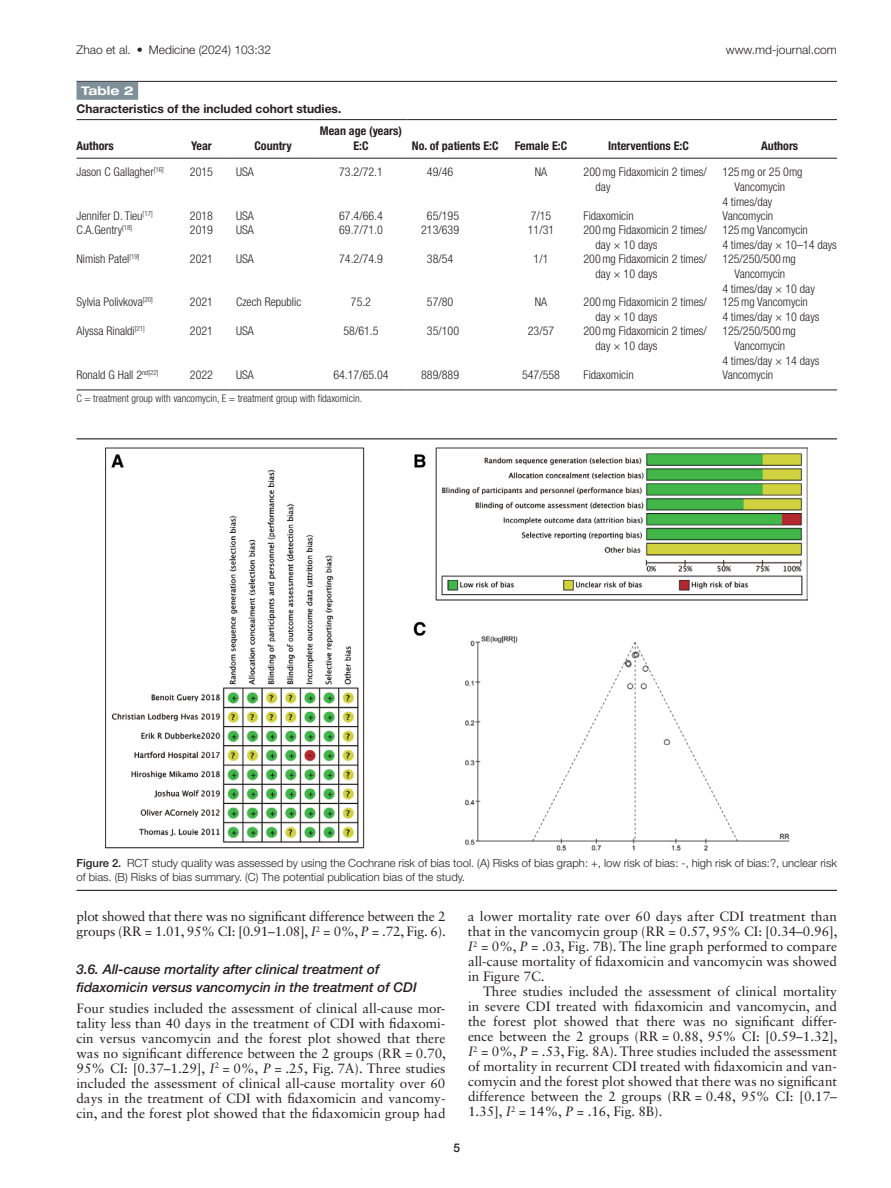
<style>
.page{position:relative;width:891px;height:1188px;background:#fff}
.page>*{position:absolute;margin:0;border:0;box-sizing:border-box;transform-origin:0 0}
.t1{font:13.5px/15px "Sabon LT Std";color:#231f20;text-align:justify}
.t2{font:italic 500 13.5px/18px "Helvetica Neue LT Std";color:#231f20}
.t3{font:300 condensed 12px/15px "Helvetica Neue LT Std";color:#231f20}
.t4{font:700 condensed 12px/15px "Helvetica Neue LT Std";color:#231f20;text-align:center}
.t5{font:300 12px "Helvetica Neue LT Std";color:#231f20}
.t6{font:700 12px "Helvetica Neue LT Std";color:#231f20}
.t7{font:700 expanded 12px "Helvetica Neue LT Std";color:#fff}
.t8{font:500 12px "Helvetica Neue LT Std";color:#231f20}
.t9{font:300 11.25px/13.5px "Helvetica Neue LT Std";color:#231f20}
.t10{font:300 condensed 10.5px "Helvetica Neue LT Std";color:#231f20}
.s1{font-weight:500}
.s2{font-style:italic}
</style>
<div class="page">
<hr style="left:76px;top:81px;width:761px;height:1px;background:#231f20">
<div style="left:76px;top:82px;width:62px;height:18px;background:#7f9098"></div>
<hr style="left:76px;top:119px;width:95px;height:1px;background:#231f20">
<hr style="left:76px;top:158px;width:95px;height:1px;background:#231f20">
<hr style="left:171px;top:119px;width:61px;height:1px;background:#231f20">
<hr style="left:171px;top:158px;width:61px;height:1px;background:#231f20">
<hr style="left:232px;top:119px;width:83px;height:1px;background:#231f20">
<hr style="left:232px;top:158px;width:83px;height:1px;background:#231f20">
<hr style="left:315px;top:119px;width:92px;height:1px;background:#231f20">
<hr style="left:315px;top:158px;width:92px;height:1px;background:#231f20">
<hr style="left:407px;top:119px;width:96px;height:1px;background:#231f20">
<hr style="left:407px;top:158px;width:96px;height:1px;background:#231f20">
<hr style="left:503px;top:119px;width:76px;height:1px;background:#231f20">
<hr style="left:503px;top:158px;width:76px;height:1px;background:#231f20">
<hr style="left:579px;top:119px;width:139px;height:1px;background:#231f20">
<hr style="left:579px;top:158px;width:139px;height:1px;background:#231f20">
<hr style="left:718px;top:119px;width:119px;height:1px;background:#231f20">
<hr style="left:718px;top:158px;width:119px;height:1px;background:#231f20">
<hr style="left:76px;top:390px;width:95px;height:1px;background:#231f20">
<hr style="left:171px;top:390px;width:61px;height:1px;background:#231f20">
<hr style="left:232px;top:390px;width:83px;height:1px;background:#231f20">
<hr style="left:315px;top:390px;width:92px;height:1px;background:#231f20">
<hr style="left:407px;top:390px;width:96px;height:1px;background:#231f20">
<hr style="left:503px;top:390px;width:76px;height:1px;background:#231f20">
<hr style="left:579px;top:390px;width:139px;height:1px;background:#231f20">
<hr style="left:718px;top:390px;width:119px;height:1px;background:#231f20">
<img style="left:106px;top:447px;width:702px;height:403px">
<hr style="left:76px;top:438px;width:761px;height:1px;background:#231f20">
<hr style="left:76px;top:890px;width:761px;height:1px;background:#231f20">
<p class="t5" style="left:76px;top:42px;width:196px">Zhao et al. • Medicine (2024) 103:32</p>
<p class="t5" style="left:726px;top:42px;width:113px">www.md-journal.com</p>
<p class="t7" style="left:81px;top:83px;width:54px">Table 2</p>
<p class="t6" style="left:76px;top:102px;width:266px">Characteristics of the included cohort studies.</p>
<p class="t4" style="left:76px;top:138px;width:39px">Authors</p>
<p class="t4" style="left:191px;top:138px;width:22px">Year</p>
<p class="t4" style="left:255px;top:138px;width:39px">Country</p>
<p class="t4" style="left:320px;top:123px;width:84px">Mean age (years)<br>E:C</p>
<p class="t4" style="left:412px;top:138px;width:88px">No. of patients E:C</p>
<p class="t4" style="left:515px;top:138px;width:54px">Female E:C</p>
<p class="t4" style="left:608px;top:138px;width:82px">Interventions E:C</p>
<p class="t4" style="left:761px;top:138px;width:39px">Authors</p>
<p class="t3" style="left:76px;top:164px;width:89px">Jason C Gallagher<sup>[16]</sup></p>
<p class="t3" style="left:190px;top:164px;width:25px">2015</p>
<p class="t3" style="left:236px;top:164px;width:19px">USA</p>
<p class="t3" style="left:339px;top:164px;width:45px">73.2/72.1</p>
<p class="t3" style="left:427px;top:164px;width:28px">49/46</p>
<p class="t3" style="left:535px;top:164px;width:14px">NA</p>
<p class="t3" style="left:596px;top:164px;width:113px;text-indent:-12px">200mg Fidaxomicin 2 times/ day</p>
<p class="t3" style="left:722px;top:164px;width:82px">125mg or 25 0mg</p>
<p class="t3" style="left:734px;top:179px;width:52px">Vancomycin</p>
<p class="t3" style="left:722px;top:194px;width:51px">4 times/day</p>
<p class="t3" style="left:76px;top:208px;width:78px">Jennifer D. Tieu<sup>[17]</sup></p>
<p class="t3" style="left:190px;top:208px;width:25px">2018</p>
<p class="t3" style="left:236px;top:208px;width:19px">USA</p>
<p class="t3" style="left:339px;top:208px;width:45px">67.4/66.4</p>
<p class="t3" style="left:427px;top:208px;width:34px">65/195</p>
<p class="t3" style="left:531px;top:208px;width:22px">7/15</p>
<p class="t3" style="left:584px;top:208px;width:52px">Fidaxomicin</p>
<p class="t3" style="left:722px;top:208px;width:52px">Vancomycin</p>
<p class="t3" style="left:76px;top:222px;width:57px">C.A.Gentry<sup>[18]</sup></p>
<p class="t3" style="left:190px;top:222px;width:25px">2019</p>
<p class="t3" style="left:236px;top:222px;width:19px">USA</p>
<p class="t3" style="left:339px;top:222px;width:45px">69.7/71.0</p>
<p class="t3" style="left:421px;top:222px;width:39px">213/639</p>
<p class="t3" style="left:528px;top:222px;width:28px">11/31</p>
<p class="t3" style="left:596px;top:222px;width:113px;text-indent:-12px">200mg Fidaxomicin 2 times/ day × 10 days</p>
<p class="t3" style="left:722px;top:222px;width:116px">125mg Vancomycin<br>4 times/day × 10–14 days</p>
<p class="t3" style="left:76px;top:251px;width:65px">Nimish Patel<sup>[19]</sup></p>
<p class="t3" style="left:190px;top:251px;width:25px">2021</p>
<p class="t3" style="left:236px;top:251px;width:19px">USA</p>
<p class="t3" style="left:339px;top:251px;width:45px">74.2/74.9</p>
<p class="t3" style="left:427px;top:251px;width:28px">38/54</p>
<p class="t3" style="left:534px;top:251px;width:16px">1/1</p>
<p class="t3" style="left:596px;top:251px;width:113px;text-indent:-12px">200mg Fidaxomicin 2 times/ day × 10 days</p>
<p class="t3" style="left:722px;top:251px;width:75px">125/250/500mg</p>
<p class="t3" style="left:734px;top:266px;width:52px">Vancomycin</p>
<p class="t3" style="left:722px;top:281px;width:94px">4 times/day × 10 day</p>
<p class="t3" style="left:76px;top:295px;width:78px">Sylvia Polivkova<sup>[20]</sup></p>
<p class="t3" style="left:190px;top:295px;width:25px">2021</p>
<p class="t3" style="left:236px;top:295px;width:67px">Czech Republic</p>
<p class="t3" style="left:351px;top:295px;width:22px">75.2</p>
<p class="t3" style="left:427px;top:295px;width:28px">57/80</p>
<p class="t3" style="left:535px;top:295px;width:14px">NA</p>
<p class="t3" style="left:596px;top:295px;width:113px;text-indent:-12px">200mg Fidaxomicin 2 times/ day × 10 days</p>
<p class="t3" style="left:722px;top:295px;width:99px">125mg Vancomycin<br>4 times/day × 10 days</p>
<p class="t3" style="left:76px;top:323px;width:70px">Alyssa Rinaldi<sup>[21]</sup></p>
<p class="t3" style="left:190px;top:323px;width:25px">2021</p>
<p class="t3" style="left:236px;top:323px;width:19px">USA</p>
<p class="t3" style="left:343px;top:323px;width:37px">58/61.5</p>
<p class="t3" style="left:427px;top:323px;width:34px">35/100</p>
<p class="t3" style="left:528px;top:323px;width:28px">23/57</p>
<p class="t3" style="left:596px;top:323px;width:113px;text-indent:-12px">200mg Fidaxomicin 2 times/ day × 10 days</p>
<p class="t3" style="left:722px;top:323px;width:75px">125/250/500mg</p>
<p class="t3" style="left:734px;top:338px;width:52px">Vancomycin</p>
<p class="t3" style="left:722px;top:353px;width:99px">4 times/day × 14 days</p>
<p class="t3" style="left:76px;top:367px;width:84px">Ronald G Hall 2<sup>nd[22]</sup></p>
<p class="t3" style="left:190px;top:367px;width:25px">2022</p>
<p class="t3" style="left:236px;top:367px;width:19px">USA</p>
<p class="t3" style="left:333px;top:367px;width:57px">64.17/65.04</p>
<p class="t3" style="left:421px;top:367px;width:39px">889/889</p>
<p class="t3" style="left:522px;top:367px;width:39px">547/558</p>
<p class="t3" style="left:584px;top:367px;width:52px">Fidaxomicin</p>
<p class="t3" style="left:722px;top:367px;width:52px">Vancomycin</p>
<p class="t10" style="left:76px;top:393px;width:287px">C = treatment group with vancomycin, E = treatment group with fidaxomicin.</p>
<p class="t9" style="left:76px;top:856px;width:762px"><span class="s1">Figure 2.</span> RCT study quality was assessed by using the Cochrane risk of bias tool. (A) Risks of bias graph: +, low risk of bias: -, high risk of bias:?, unclear risk of bias. (B) Risks of bias summary. (C) The potential publication bias of the study.</p>
<p class="t1" style="left:76px;top:909px;width:371px">plot showed that there was no significant difference between the 2 groups (RR = 1.01, 95% CI: [0.91–1.08], <span class="s2">I</span><sup>2</sup> = 0%, <span class="s2">P</span> = .72, Fig. 6).</p>
<p class="t2" style="left:76px;top:960px;width:342px">3.6. All-cause mortality after clinical treatment of fidaxomicin versus vancomycin in the treatment of CDI</p>
<p class="t1" style="left:76px;top:1000px;width:371px">Four studies included the assessment of clinical all-cause mor&shy;tality less than 40 days in the treatment of CDI with fidaxomi&shy;cin versus vancomycin and the forest plot showed that there was no significant difference between the 2 groups (RR = 0.70, 95% CI: [0.37–1.29], <span class="s2">I</span><sup>2</sup> = 0%, <span class="s2">P</span> = .25, Fig. 7A). Three studies included the assessment of clinical all-cause mortality over 60 days in the treatment of CDI with fidaxomicin and vancomy&shy;cin, and the forest plot showed that the fidaxomicin group had</p>
<p class="t1" style="left:468px;top:909px;width:371px">a lower mortality rate over 60 days after CDI treatment than that in the vancomycin group (RR = 0.57, 95% CI: [0.34–0.96], <span class="s2">I</span><sup>2</sup> = 0%, <span class="s2">P</span> = .03, Fig. 7B). The line graph performed to compare all-cause mortality of fidaxomicin and vancomycin was showed in Figure 7C.</p>
<p class="t1" style="left:468px;top:984px;width:371px;text-indent:15px">Three studies included the assessment of clinical mortality in severe CDI treated with fidaxomicin and vancomycin, and the forest plot showed that there was no significant differ&shy;ence between the 2 groups (RR = 0.88, 95% CI: [0.59–1.32], <span class="s2">I</span><sup>2</sup> = 0%, <span class="s2">P</span> = .53, Fig. 8A). Three studies included the assessment of mortality in recurrent CDI treated with fidaxomicin and van&shy;comycin and the forest plot showed that there was no significant difference between the 2 groups (RR = 0.48, 95% CI: [0.17– 1.35], <span class="s2">I</span><sup>2</sup> = 14%, <span class="s2">P</span> = .16, Fig. 8B).</p>
<p class="t8" style="left:453px;top:1140px;width:8px">5</p>
</div>
